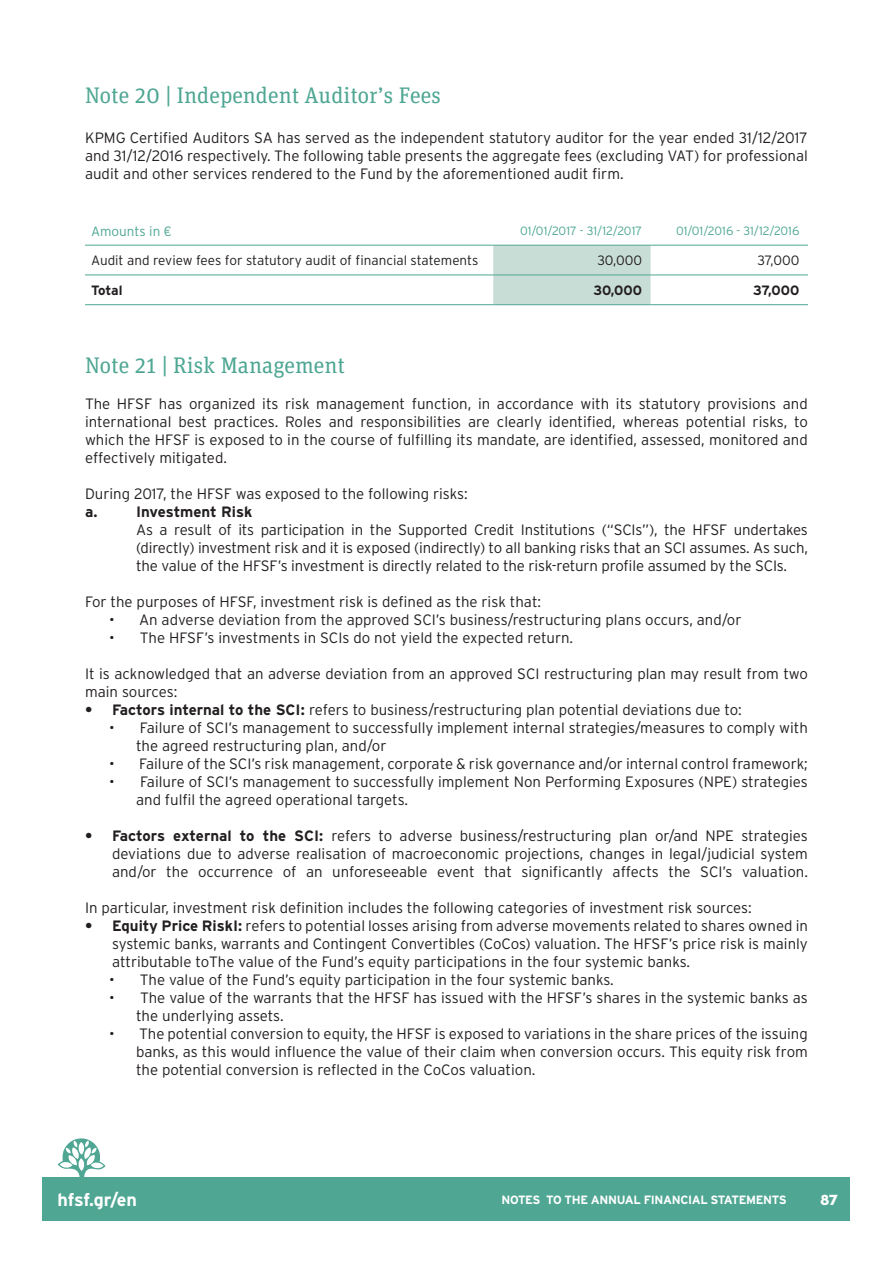
<style>
.page{position:relative;width:893px;height:1263px;background:#fff}
.page>*{position:absolute;margin:0;border:0;box-sizing:border-box;transform-origin:0 0}
.t1{font:22.5px "Unit Slab Pro";color:#4ea693}
.t2{font:700 18px "Interstate GR";letter-spacing:-.01em;color:#fff}
.t3{font:300 15px/18px "Interstate GR";color:#231f20;text-align:justify}
.t4{font:700 15px "Interstate GR";color:#231f20}
.t5{font:15px "Neutraface Two Disp Greek Titl";color:#fff}
.t6{font:300 13.5px "Interstate GR";color:#231f20}
.t7{font:700 13.5px "Interstate GR";letter-spacing:-.005em;color:#231f20}
.t8{font:300 13.5px "Interstate GR";color:#4ea693}
.t9{font:300 12px "Interstate GR";color:#4ea693}
.t10{font:700 12px "Interstate GR";letter-spacing:-.03em;color:#fff}
.s1{font-weight:700}
</style>
<div class="page">
<div style="left:43px;top:1177px;width:807px;height:43px;background:#4ea693"></div>
<svg style="left:58px;top:1138px;width:47px;height:39px"></svg>
<div style="left:493px;top:246px;width:158px;height:58px;background:#c9ddd7"></div>
<hr style="left:85px;top:245px;width:408px;height:1px;background:#4ea693">
<hr style="left:493px;top:245px;width:158px;height:1px;background:#4ea693">
<hr style="left:651px;top:245px;width:157px;height:1px;background:#4ea693">
<hr style="left:85px;top:275px;width:408px;height:1px;background:#4ea693">
<hr style="left:493px;top:275px;width:158px;height:1px;background:#4ea693">
<hr style="left:651px;top:275px;width:157px;height:1px;background:#4ea693">
<hr style="left:85px;top:304px;width:408px;height:1px;background:#4ea693">
<hr style="left:493px;top:304px;width:158px;height:1px;background:#4ea693">
<hr style="left:651px;top:304px;width:157px;height:1px;background:#4ea693">
<h1 class="t1" style="left:85px;top:80px;width:357px">Note 20 | Independent Auditor’s Fees</h1>
<p class="t3" style="left:85px;top:129px;width:724px">KPMG Certified Auditors SA has served as the independent statutory auditor for the year ended 31/12/2017 and 31/12/2016 respectively. The following table presents the aggregate fees (excluding VAT) for professional audit and other services rendered to the Fund by the aforementioned audit firm.</p>
<p class="t8" style="left:91px;top:223px;width:82px">Amounts in €</p>
<p class="t9" style="left:520px;top:224px;width:124px">01/01/2017 - 31/12/2017</p>
<p class="t9" style="left:676px;top:224px;width:125px">01/01/2016 - 31/12/2016</p>
<p class="t6" style="left:91px;top:253px;width:389px">Audit and review fees for statutory audit of financial statements</p>
<p class="t6" style="left:597px;top:253px;width:46px">30,000</p>
<p class="t6" style="left:758px;top:253px;width:43px">37,000</p>
<p class="t7" style="left:91px;top:283px;width:33px">Total</p>
<p class="t7" style="left:593px;top:283px;width:50px">30,000</p>
<p class="t7" style="left:753px;top:283px;width:48px">37,000</p>
<h1 class="t1" style="left:85px;top:350px;width:261px">Note 21 | Risk Management</h1>
<p class="t3" style="left:85px;top:394px;width:724px">The HFSF has organized its risk management function, in accordance with its statutory provisions and international best practices. Roles and responsibilities are clearly identified, whereas potential risks, to which the HFSF is exposed to in the course of fulfilling its mandate, are identified, assessed, monitored and effectively mitigated.</p>
<p class="t3" style="left:85px;top:484px;width:384px">During 2017, the HFSF was exposed to the following risks:</p>
<p class="t4" style="left:85px;top:503px;width:14px">a.</p>
<p class="t4" style="left:136px;top:503px;width:118px">Investment Risk</p>
<p class="t3" style="left:136px;top:520px;width:673px">As a result of its participation in the Supported Credit Institutions (“SCIs”), the HFSF undertakes (directly) investment risk and it is exposed (indirectly) to all banking risks that an SCI assumes. As such, the value of the HFSF’s investment is directly related to the risk-return profile assumed by the SCIs.</p>
<p class="t3" style="left:85px;top:592px;width:458px">For the purposes of HFSF, investment risk is defined as the risk that:</p>
<p class="t3" style="left:109px;top:610px;width:634px">• An adverse deviation from the approved SCI’s business/restructuring plans occurs, and/or</p>
<p class="t3" style="left:109px;top:628px;width:466px">• The HFSF’s investments in SCIs do not yield the expected return.</p>
<p class="t3" style="left:85px;top:664px;width:724px">It is acknowledged that an adverse deviation from an approved SCI restructuring plan may result from two main sources:</p>
<p class="t3" style="left:85px;top:700px;width:658px"><span class="s1">• Factors internal to the SCI:</span> refers to business/restructuring plan potential deviations due to:</p>
<p class="t3" style="left:136px;top:718px;width:673px;text-indent:-27px">• Failure of SCI’s management to successfully implement internal strategies/measures to comply with the agreed restructuring plan, and/or</p>
<p class="t3" style="left:109px;top:754px;width:700px">• Failure of the SCI’s risk management, corporate &amp; risk governance and/or internal control framework;</p>
<p class="t3" style="left:136px;top:772px;width:673px;text-indent:-27px">• Failure of SCI’s management to successfully implement Non Performing Exposures (NPE) strategies and fulfil the agreed operational targets.</p>
<p class="t3" style="left:112px;top:826px;width:697px;text-indent:-27px"><span class="s1">• Factors external to the SCI:</span> refers to adverse business/restructuring plan or/and NPE strategies deviations due to adverse realisation of macroeconomic projections, changes in legal/judicial system and/or the occurrence of an unforeseeable event that significantly affects the SCI’s valuation.</p>
<p class="t3" style="left:85px;top:898px;width:668px">In particular, investment risk definition includes the following categories of investment risk sources:</p>
<p class="t3" style="left:112px;top:916px;width:697px;text-indent:-27px"><span class="s1">• Equity Price RiskI:</span> refers to potential losses arising from adverse movements related to shares owned in systemic banks, warrants and Contingent Convertibles (CoCos) valuation. The HFSF’s price risk is mainly attributable toThe value of the Fund’s equity participations in the four systemic banks.</p>
<p class="t3" style="left:109px;top:970px;width:506px">• The value of the Fund’s equity participation in the four systemic banks.</p>
<p class="t3" style="left:136px;top:988px;width:673px;text-indent:-27px">• The value of the warrants that the HFSF has issued with the HFSF’s shares in the systemic banks as the underlying assets.</p>
<p class="t3" style="left:136px;top:1024px;width:673px;text-indent:-27px">• The potential conversion to equity, the HFSF is exposed to variations in the share prices of the issuing banks, as this would influence the value of their claim when conversion occurs. This equity risk from the potential conversion is reflected in the CoCos valuation.</p>
<p class="t2" style="left:58px;top:1190px;width:81px">hfsf.gr/en</p>
<p class="t5" style="left:821px;top:1190px;width:19px">87</p>
<p class="t10" style="left:502px;top:1193px;width:287px">NOTES TO THE ANNUAL FINANCIAL STATEMENTS</p>
</div>
